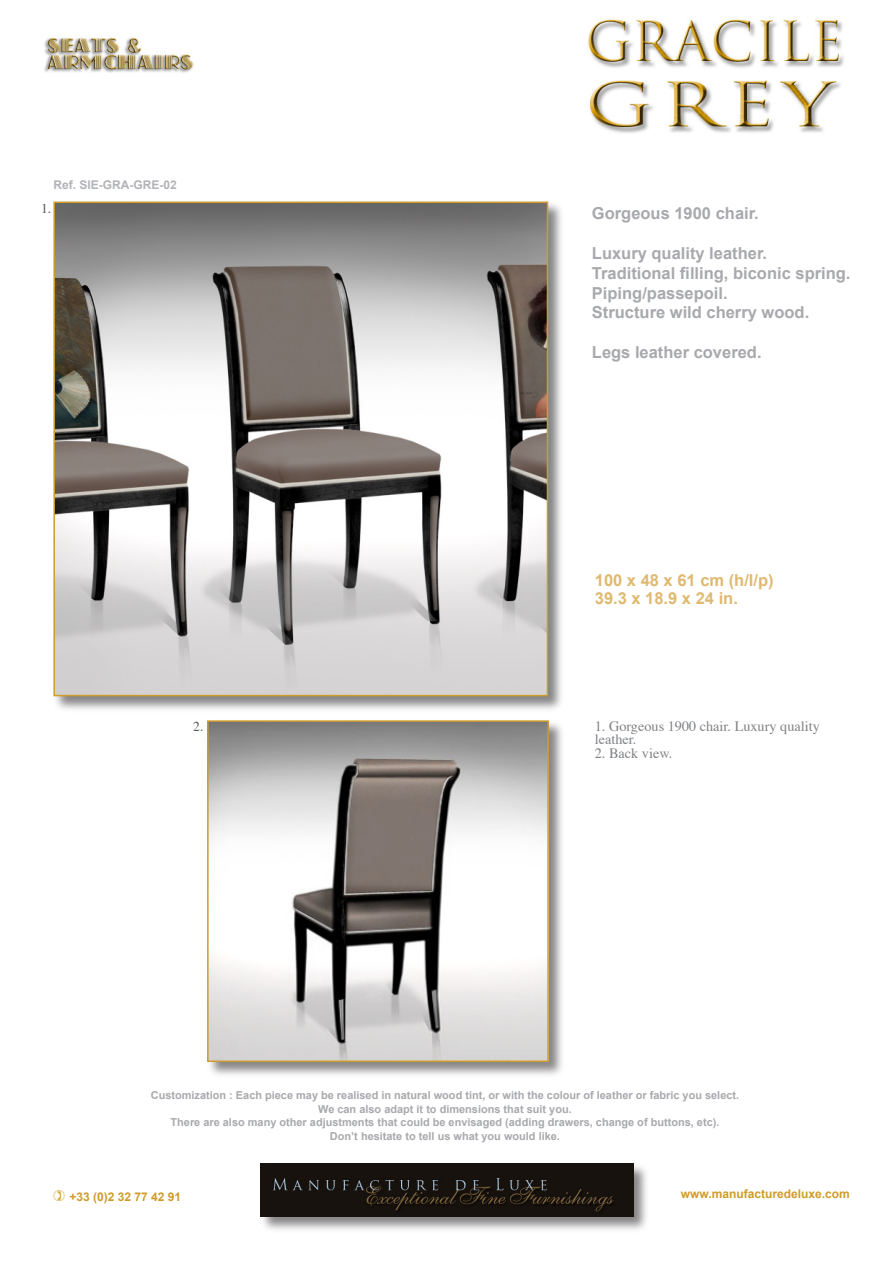
<style>
.page{position:relative;width:893px;height:1263px;background:#fff}
.page>*{position:absolute;margin:0;border:0;box-sizing:border-box;transform-origin:0 0}
.t1{font:700 16.5px/19.8px "Arial";color:#a8a9ad}
.t2{font:700 16.5px/18px "Arial";color:#dfb970}
.t3{font:14.25px/13.5px "Times";color:#808285}
.t4{font:13.5px "Times";color:#57585a}
.t5{font:700 12px "Arial";color:#cf9b2a}
.t6{font:700 12px "Arial";color:#b2b3b7}
.t7{font:700 10.95px/13.5px "Arial";color:#a8a9ad;text-align:center}
</style>
<div class="page">
<div style="left:51px;top:199px;width:514px;height:515px;background:#231f20;opacity:.55"></div>
<img style="left:56px;top:205px;width:489px;height:488px">
<div style="left:53px;top:202px;width:495px;height:494px;border:2px solid #cf9b2a"></div>
<div style="left:205px;top:718px;width:361px;height:362px;background:#231f20;opacity:.55"></div>
<img style="left:210px;top:723px;width:336px;height:336px">
<div style="left:207px;top:720px;width:342px;height:342px;border:2px solid #cf9b2a"></div>
<img style="left:588px;top:19px;width:256px;height:114px">
<img style="left:44px;top:37px;width:150px;height:36px">
<div style="left:259px;top:1162px;width:391px;height:72px;background:#231f20;opacity:.55"></div>
<img style="left:261px;top:1164px;width:372px;height:52px">
<p class="t6" style="left:53px;top:178px;width:125px">Ref. SIE-GRA-GRE-02</p>
<p class="t4" style="left:41px;top:200px;width:12px">1.</p>
<p class="t4" style="left:193px;top:718px;width:12px">2.</p>
<h1 class="t1" style="left:592px;top:204px;width:168px">Gorgeous 1900 chair.</h1>
<h1 class="t1" style="left:592px;top:243px;width:260px">Luxury quality leather.<br>Traditional filling, biconic spring.<br>Piping/passepoil.<br>Structure wild cherry wood.</h1>
<h1 class="t1" style="left:592px;top:342px;width:171px">Legs leather covered.</h1>
<h1 class="t2" style="left:595px;top:571px;width:180px">100 x 48 x 61 cm (h/l/p)<br>39.3 x 18.9 x 24 in.</h1>
<h2 class="t3" style="left:595px;top:720px;width:226px">1. Gorgeous 1900 chair. Luxury quality leather.</h2>
<h2 class="t3" style="left:595px;top:747px;width:79px">2. Back view.</h2>
<p class="t7" style="left:151px;top:1089px;width:590px">Customization : Each piece may be realised in natural wood tint, or with the colour of leather or fabric you select.<br>We can also adapt it to dimensions that suit you.<br>There are also many other adjustments that could be envisaged (adding drawers, change of buttons, etc).<br>Don’t hesitate to tell us what you would like.</p>
<p class="t5" style="left:69px;top:1190px;width:113px">+33 (0)2 32 77 42 91</p>
<p class="t5" style="left:681px;top:1187px;width:170px">www.manufacturedeluxe.com</p>
</div>
